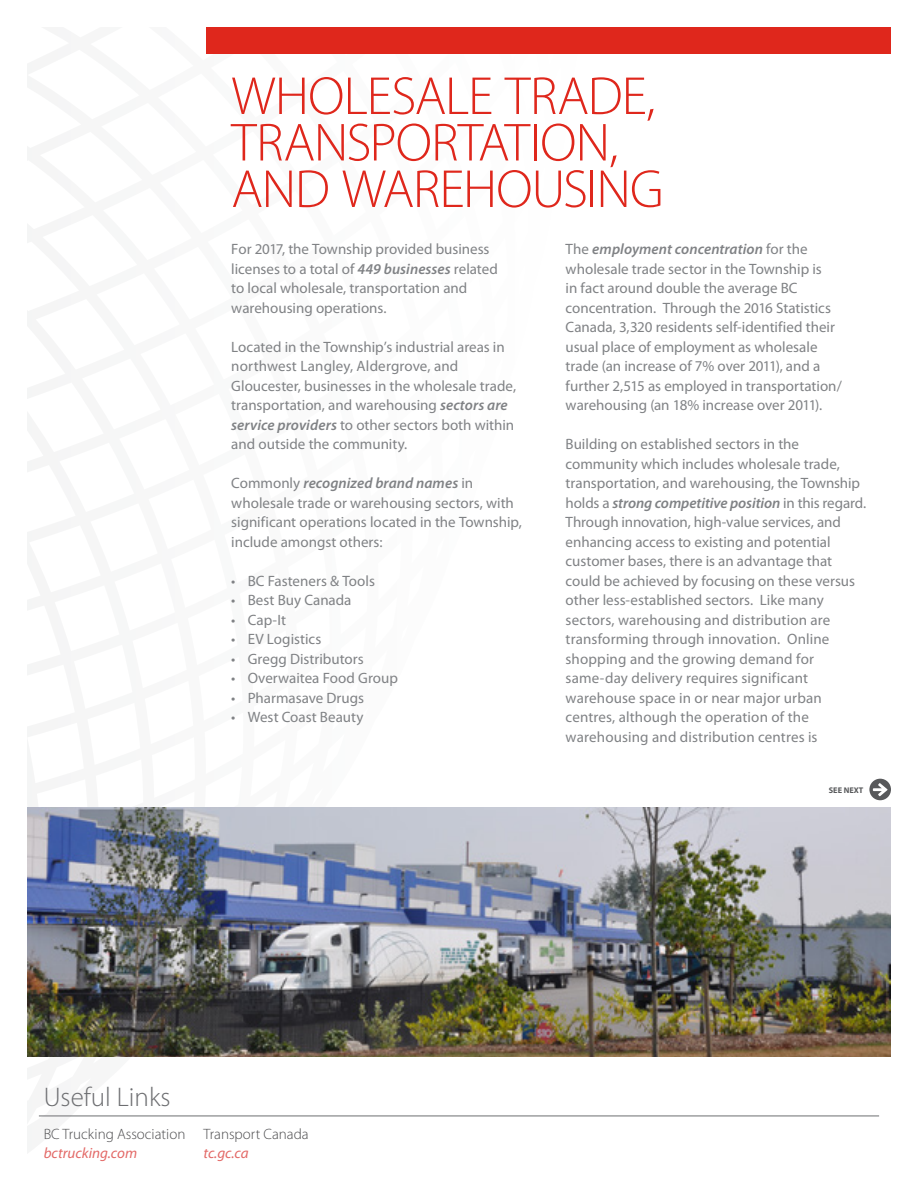
<style>
.page{position:relative;width:918px;height:1188px;background:#fff}
.page>*{position:absolute;margin:0;border:0;box-sizing:border-box;transform-origin:0 0}
.t1{font:300 54px/46.5px "Myriad Pro";letter-spacing:-.02em;color:#df271c}
.t2{font:300 27px "Myriad Pro";color:#6d6e71}
.t3{font:15px/19.5px "Myriad Pro";color:#808285}
.t4{font:300 15px "Myriad Pro";color:#4d4d4f}
.t5{font:italic 15px "Myriad Pro";color:#e36967}
.t6{font:700 8.25px "Myriad";color:#58595b}
.s1{font-weight:600;font-style:italic}
</style>
<div class="page">
<img style="left:27px;top:807px;width:864px;height:250px">
<hr style="left:39px;top:1116px;width:840px;height:1px;background:#6d6e71">
<svg style="left:869px;top:779px;width:22px;height:21px"></svg>
<div style="left:207px;top:27px;width:684px;height:27px;background:#df271c"></div>
<h1 class="t1" style="left:231px;top:74px;width:434px">WHOLESALE TRADE,<br>TRANSPORTATION,<br>AND WAREHOUSING</h1>
<p class="t3" style="left:231px;top:239px;width:268px">For 2017, the Township provided business licenses to a total of <span class="s1">449 businesses</span> related to local wholesale, transportation and warehousing operations.</p>
<p class="t3" style="left:231px;top:337px;width:286px">Located in the Township’s industrial areas in northwest Langley, Aldergrove, and Gloucester, businesses in the wholesale trade, transportation, and warehousing <span class="s1">sectors are service providers</span> to other sectors both within and outside the community.</p>
<p class="t3" style="left:231px;top:473px;width:292px">Commonly <span class="s1">recognized brand names</span> in wholesale trade or warehousing sectors, with significant operations located in the Township, include amongst others:</p>
<p class="t3" style="left:231px;top:571px;width:145px">• BC Fasteners &amp; Tools</p>
<p class="t3" style="left:231px;top:590px;width:122px">• Best Buy Canada</p>
<p class="t3" style="left:231px;top:610px;width:56px">• Cap-It</p>
<p class="t3" style="left:231px;top:629px;width:92px">• EV Logistics</p>
<p class="t3" style="left:231px;top:649px;width:134px">• Gregg Distributors</p>
<p class="t3" style="left:231px;top:668px;width:168px">• Overwaitea Food Group</p>
<p class="t3" style="left:231px;top:688px;width:134px">• Pharmasave Drugs</p>
<p class="t3" style="left:231px;top:707px;width:134px">• West Coast Beauty</p>
<p class="t3" style="left:566px;top:239px;width:278px">The <span class="s1">employment concentration</span> for the wholesale trade sector in the Township is<br>in fact around double the average BC concentration. Through the 2016 Statistics Canada, 3,320 residents self-identified their usual place of employment as wholesale trade (an increase of 7% over 2011), and a further 2,515 as employed in transportation/ warehousing (an 18% increase over 2011).</p>
<p class="t3" style="left:566px;top:434px;width:302px">Building on established sectors in the community which includes wholesale trade, transportation, and warehousing, the Township holds a <span class="s1">strong competitive position</span> in this regard.<br>Through innovation, high-value services, and enhancing access to existing and potential customer bases, there is an advantage that could be achieved by focusing on these versus other less-established sectors. Like many sectors, warehousing and distribution are transforming through innovation. Online shopping and the growing demand for same-day delivery requires significant warehouse space in or near major urban centres, although the operation of the warehousing and distribution centres is</p>
<p class="t6" style="left:829px;top:786px;width:36px">SEE NEXT</p>
<h2 class="t2" style="left:44px;top:1083px;width:128px">Useful Links</h2>
<p class="t4" style="left:44px;top:1125px;width:143px">BC Trucking Association</p>
<p class="t5" style="left:44px;top:1144px;width:95px">bctrucking.com</p>
<p class="t4" style="left:203px;top:1125px;width:107px">Transport Canada</p>
<p class="t5" style="left:203px;top:1144px;width:47px">tc.gc.ca</p>
</div>
